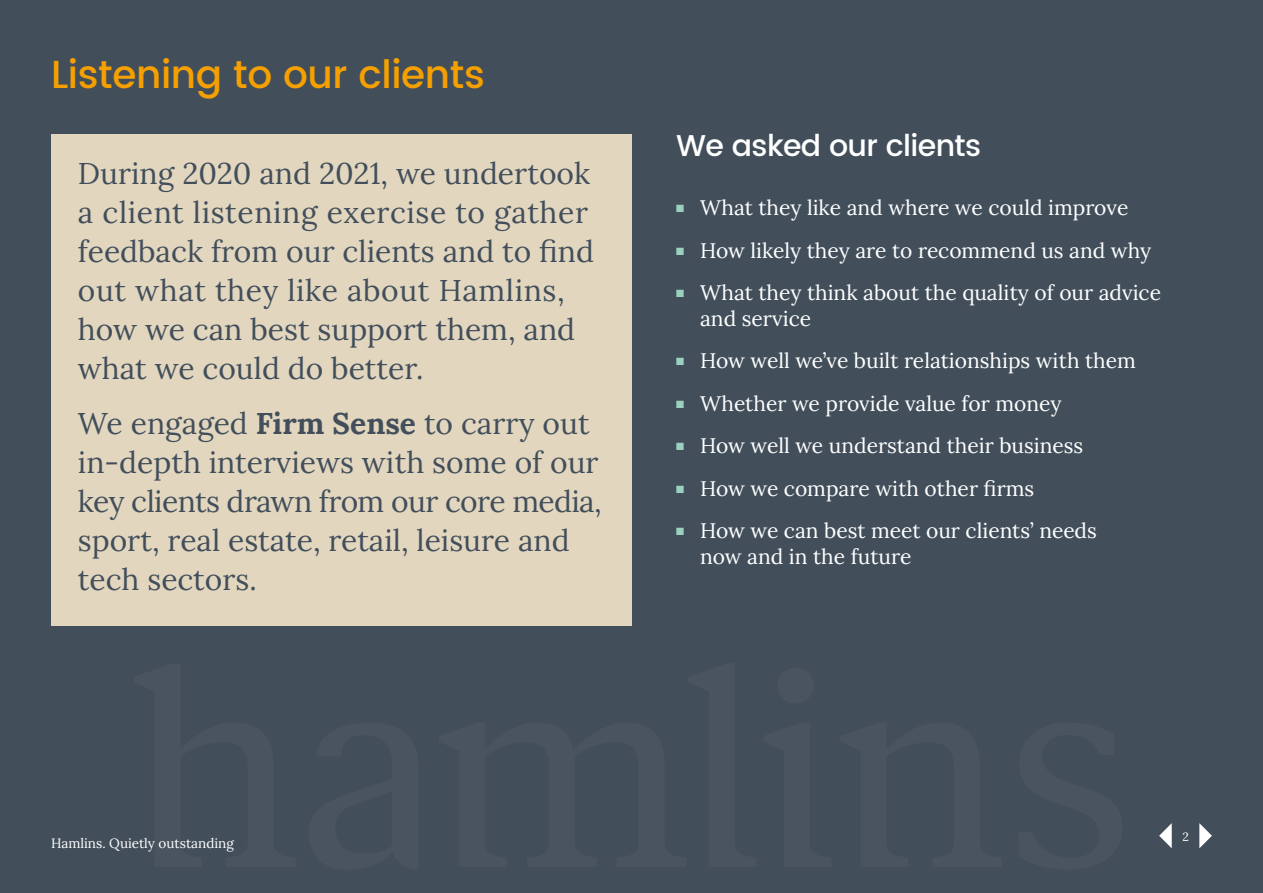
<style>
.page{position:relative;width:1263px;height:893px;background:#424f5b}
.page>*{position:absolute;margin:0;border:0;box-sizing:border-box;transform-origin:0 0}
.t1{font:500 39px "Poppins";letter-spacing:-.01em;color:#f5a000}
.t2{font:30px/39px "Lora";color:#424f5b}
.t3{font:500 30px "Poppins";letter-spacing:-.02em;color:#fff}
.t4{font:21px/25.5px "Lora";color:#fff}
.t5{font:13.5px "Lora";color:#fff}
.t6{font:12px "Lora";color:#fff}
.s1{font-weight:700}
.s2{color:#9ad0be}
</style>
<div class="page">
<div style="left:777px;top:668px;width:37px;height:35px;background:#495460;border-radius:50%"></div>
<svg style="left:1159px;top:823px;width:13px;height:25px"></svg>
<div style="left:51px;top:134px;width:580px;height:491px;background:#e2d6bf"></div>
<svg style="left:1199px;top:823px;width:13px;height:25px"></svg>
<h1 class="t1" style="left:51px;top:46px;width:435px">Listening to our clients</h1>
<p class="t2" style="left:78px;top:152px;width:518px">During 2020 and 2021, we undertook a client listening exercise to gather feedback from our clients and to find out what they like about Hamlins, how we can best support them, and what we could do better.</p>
<p class="t2" style="left:78px;top:401px;width:525px">We engaged <span class="s1">Firm Sense</span> to carry out in-depth interviews with some of our key clients drawn from our core media, sport, real estate, retail, leisure and tech sectors.</p>
<p class="t3" style="left:676px;top:123px;width:307px">We asked our clients</p>
<p class="t4" style="left:676px;top:194px;width:454px"><span class="s2">■</span> What they like and where we could improve</p>
<p class="t4" style="left:676px;top:236px;width:477px"><span class="s2">■</span> How likely they are to recommend us and why</p>
<p class="t4" style="left:700px;top:279px;width:462px;text-indent:-24px"><span class="s2">■</span> What they think about the quality of our advice and service</p>
<p class="t4" style="left:676px;top:347px;width:461px"><span class="s2">■</span> How well we’ve built relationships with them</p>
<p class="t4" style="left:676px;top:389px;width:387px"><span class="s2">■</span> Whether we provide value for money</p>
<p class="t4" style="left:676px;top:432px;width:409px"><span class="s2">■</span> How well we understand their business</p>
<p class="t4" style="left:676px;top:474px;width:360px"><span class="s2">■</span> How we compare with other firms</p>
<p class="t4" style="left:700px;top:517px;width:398px;text-indent:-24px"><span class="s2">■</span> How we can best meet our clients’ needs now and in the future</p>
<p class="t5" style="left:51px;top:833px;width:184px">Hamlins. Quietly outstanding</p>
<p class="t6" style="left:1182px;top:828px;width:8px">2</p>
</div>
